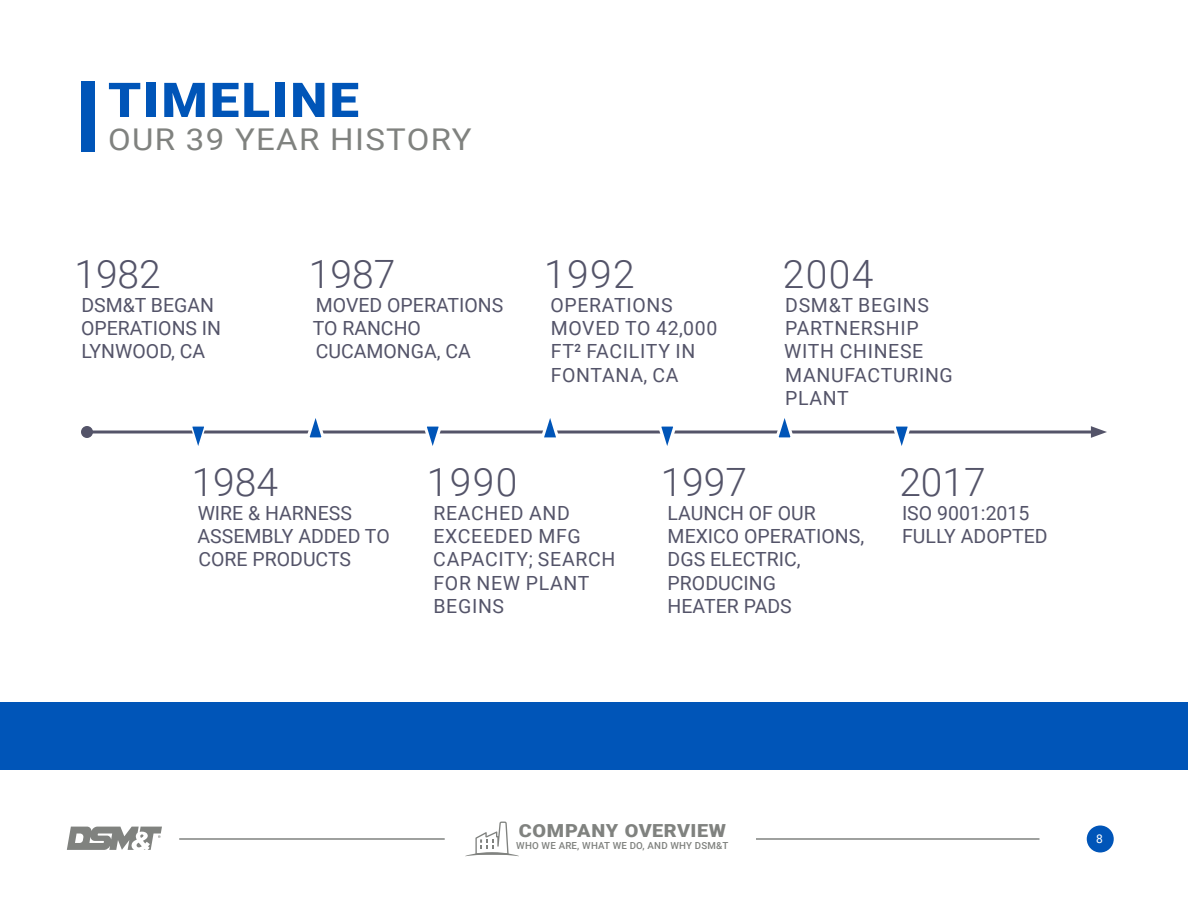
<style>
.page{position:relative;width:1188px;height:918px;background:#fff}
.page>*{position:absolute;margin:0;border:0;box-sizing:border-box;transform-origin:0 0}
.t1{font:900 48px "Roboto";letter-spacing:.04em;color:#0055b8;scale:1.1 1}
.t2{font:300 39px "Roboto";color:#545469}
.t3{font:30px "Roboto";letter-spacing:.04em;color:#80827f;scale:1.1 1}
.t4{font:19.5px/23.4px "Roboto";color:#545469}
.t5{font:19.5px/23.4px "Roboto";letter-spacing:.035em;color:#545469}
.t6{font:900 18px "Roboto";letter-spacing:.025em;color:#80827f;scale:1.1 1}
.t7{font:12px "Roboto";color:#fff}
.t8{font:500 9.75px "Roboto";letter-spacing:.02em;color:#80827f}
</style>
<div class="page">
<svg style="left:67px;top:827px;width:95px;height:23px"></svg>
<div style="left:1087px;top:825px;width:27px;height:27px;background:#0055b8;border-radius:50%"></div>
<hr style="left:756px;top:838px;width:284px;height:2px;background:#80827f">
<hr style="left:179px;top:838px;width:266px;height:2px;background:#80827f">
<svg style="left:465px;top:822px;width:54px;height:34px"></svg>
<div style="left:81px;top:81px;width:13px;height:70px;background:#0055b8"></div>
<div style="left:0;top:702px;width:1188px;height:68px;background:#0055b8"></div>
<svg style="left:93px;top:430px;width:998px;height:4px;background:#7e7e8d"></svg>
<div style="left:81px;top:426px;width:12px;height:12px;background:#545469;border-radius:50%"></div>
<svg style="left:1091px;top:426px;width:16px;height:12px"></svg>
<svg style="left:189px;top:426px;width:18px;height:20px"></svg>
<svg style="left:421px;top:426px;width:24px;height:20px"></svg>
<svg style="left:655px;top:426px;width:24px;height:20px"></svg>
<svg style="left:890px;top:426px;width:24px;height:20px"></svg>
<svg style="left:303px;top:418px;width:25px;height:20px"></svg>
<svg style="left:538px;top:418px;width:24px;height:20px"></svg>
<svg style="left:772px;top:418px;width:25px;height:20px"></svg>
<h1 class="t1" style="left:108px;top:66px;width:230px">TIMELINE</h1>
<h3 class="t3" style="left:108px;top:118px;width:332px">OUR 39 YEAR HISTORY</h3>
<h2 class="t2" style="left:74px;top:247px;width:88px">1982</h2>
<p class="t4" style="left:81px;top:292px;width:142px">DSM&amp;T BEGAN<br>OPERATIONS IN<br>LYNWOOD, CA</p>
<h2 class="t2" style="left:309px;top:247px;width:88px">1987</h2>
<p class="t4" style="left:313px;top:292px;width:192px">MOVED OPERATIONS<br>TO RANCHO<br>CUCAMONGA, CA</p>
<h2 class="t2" style="left:544px;top:247px;width:92px">1992</h2>
<p class="t5" style="left:550px;top:292px;width:169px">OPERATIONS<br>MOVED TO 42,000<br>FT<sup>2</sup> FACILITY IN<br>FONTANA, CA</p>
<h2 class="t2" style="left:783px;top:247px;width:92px">2004</h2>
<p class="t5" style="left:784px;top:292px;width:170px">DSM&amp;T BEGINS<br>PARTNERSHIP<br>WITH CHINESE<br>MANUFACTURING<br>PLANT</p>
<h2 class="t2" style="left:192px;top:455px;width:88px">1984</h2>
<p class="t4" style="left:198px;top:500px;width:194px">WIRE &amp; HARNESS<br>ASSEMBLY ADDED TO<br>CORE PRODUCTS</p>
<h2 class="t2" style="left:427px;top:455px;width:92px">1990</h2>
<p class="t5" style="left:433px;top:500px;width:184px">REACHED AND<br>EXCEEDED MFG<br>CAPACITY; SEARCH<br>FOR NEW PLANT<br>BEGINS</p>
<h2 class="t2" style="left:661px;top:455px;width:88px">1997</h2>
<p class="t4" style="left:668px;top:500px;width:198px">LAUNCH OF OUR<br>MEXICO OPERATIONS,<br>DGS ELECTRIC,<br>PRODUCING<br>HEATER PADS</p>
<h2 class="t2" style="left:899px;top:455px;width:88px">2017</h2>
<p class="t4" style="left:902px;top:500px;width:147px">ISO 9001:2015<br>FULLY ADOPTED</p>
<p class="t6" style="left:519px;top:818px;width:190px">COMPANY OVERVIEW</p>
<p class="t8" style="left:516px;top:839px;width:214px">WHO WE ARE, WHAT WE DO, AND WHY DSM&amp;T</p>
<p class="t7" style="left:1096px;top:831px;width:8px">8</p>
</div>
